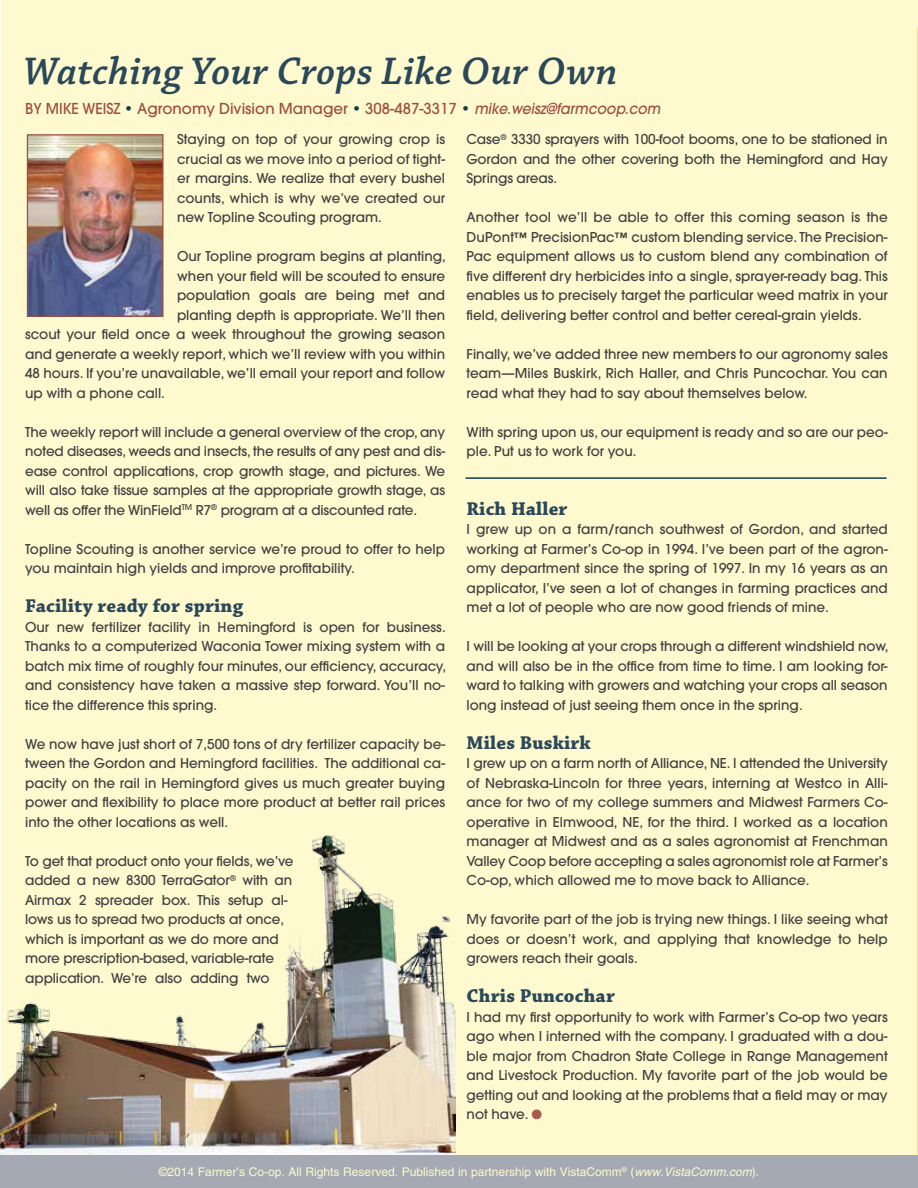
<style>
.page{position:relative;width:918px;height:1188px;background:#fff}
.page>*{position:absolute;margin:0;border:0;box-sizing:border-box;transform-origin:0 0}
.t1{font:italic 600 40.5px "Chaparral Pro";letter-spacing:.01em;color:#2a485a}
.t2{font:700 19.5px "Chaparral Pro";letter-spacing:.01em;color:#2a485a}
.t3{font:500 15px "Avant Garde";color:#9d4d41;scale:.95 1}
.t4{font:500 13.5px/19.5px "Avant Garde";color:#414042;text-align:justify}
.t5{font:12px "Helvetica";color:#fef9ce}
.s1{color:#0f3d4f}
.s2{font-style:italic}
.s3{color:#a55b4e}
</style>
<div class="page">
<div style="left:2px;top:0;width:916px;height:1188px;background:#fef9ce"></div>
<img style="left:0;top:816px;width:455px;height:339px">
<div style="left:0;top:1155px;width:918px;height:33px;background:#a5a9b3"></div>
<img style="left:29px;top:136px;width:133px;height:179px">
<div style="left:27px;top:134px;width:137px;height:183px;border:1px solid #9d4d41"></div>
<hr style="left:465px;top:477px;width:422px;height:2px;background:#0f3d4f">
<h1 class="t1" style="left:24px;top:48px;width:596px">Watching Your Crops Like Our Own</h1>
<p class="t3" style="left:25px;top:99px;width:670px">BY MIKE WEISZ <span class="s1">•</span> Agronomy Division Manager <span class="s1">•</span> 308-487-3317 <span class="s1">•</span> <span class="s2">mike.weisz@farmcoop.com</span></p>
<p class="t4" style="left:177px;top:130px;width:270px">Staying on top of your growing crop is crucial as we move into a period of tight&shy;er margins. We realize that every bushel counts, which is why we’ve created our new Topline Scouting program.</p>
<p class="t4" style="left:177px;top:247px;width:271px">Our Topline program begins at planting,</p>
<p class="t4" style="left:177px;top:266px;width:270px">when your field will be scouted to ensure</p>
<p class="t4" style="left:177px;top:285px;width:270px">population goals are being met and</p>
<p class="t4" style="left:177px;top:305px;width:270px">planting depth is appropriate. We’ll then</p>
<p class="t4" style="left:25px;top:324px;width:421px">scout your field once a week throughout the growing season</p>
<p class="t4" style="left:25px;top:344px;width:421px">and generate a weekly report, which we’ll review with you within</p>
<p class="t4" style="left:25px;top:363px;width:421px">48 hours. If you’re unavailable, we’ll email your report and follow</p>
<p class="t4" style="left:25px;top:383px;width:141px">up with a phone call.</p>
<p class="t4" style="left:25px;top:422px;width:422px">The weekly report will include a general overview of the crop, any noted diseases, weeds and insects, the results of any pest and dis&shy;ease control applications, crop growth stage, and pictures. We will also take tissue samples at the appropriate growth stage, as well as offer the WinField<sup>TM</sup> R7<sup>®</sup> program at a discounted rate.</p>
<p class="t4" style="left:25px;top:539px;width:421px">Topline Scouting is another service we’re proud to offer to help you maintain high yields and improve profitability.</p>
<h2 class="t2" style="left:25px;top:595px;width:220px">Facility ready for spring</h2>
<p class="t4" style="left:25px;top:617px;width:422px">Our new fertilizer facility in Hemingford is open for business.<br>Thanks to a computerized Waconia Tower mixing system with a batch mix time of roughly four minutes, our efficiency, accuracy, and consistency have taken a massive step forward. You’ll no&shy;tice the difference this spring.</p>
<p class="t4" style="left:25px;top:734px;width:421px">We now have just short of 7,500 tons of dry fertilizer capacity be&shy;tween the Gordon and Hemingford facilities. The additional ca&shy;pacity on the rail in Hemingford gives us much greater buying power and flexibility to place more product at better rail prices into the other locations as well.</p>
<p class="t4" style="left:25px;top:851px;width:270px;text-align:left">To get that product onto your fields, we’ve added a new 8300 TerraGator<sup>®</sup> with an Airmax 2 spreader box. This setup al&shy;lows us to spread two products at once, which is important as we do more and more prescription-based, variable-rate application. We’re also adding two</p>
<p class="t4" style="left:467px;top:130px;width:423px">Case<sup>®</sup> 3330 sprayers with 100-foot booms, one to be stationed in Gordon and the other covering both the Hemingford and Hay Springs areas.</p>
<p class="t4" style="left:467px;top:208px;width:423px">Another tool we’ll be able to offer this coming season is the DuPont™ PrecisionPac™ custom blending service. The Precision-Pac equipment allows us to custom blend any combination of five different dry herbicides into a single, sprayer-ready bag. This enables us to precisely target the particular weed matrix in your field, delivering better control and better cereal-grain yields.</p>
<p class="t4" style="left:467px;top:344px;width:423px">Finally, we’ve added three new members to our agronomy sales team—Miles Buskirk, Rich Haller, and Chris Puncochar. You can read what they had to say about themselves below.</p>
<p class="t4" style="left:467px;top:422px;width:423px">With spring upon us, our equipment is ready and so are our peo&shy;ple. Put us to work for you.</p>
<h2 class="t2" style="left:467px;top:497px;width:102px">Rich Haller</h2>
<p class="t4" style="left:467px;top:520px;width:423px">I grew up on a farm/ranch southwest of Gordon, and started working at Farmer’s Co-op in 1994. I’ve been part of the agron&shy;omy department since the spring of 1997. In my 16 years as an applicator, I’ve seen a lot of changes in farming practices and met a lot of people who are now good friends of mine.</p>
<p class="t4" style="left:467px;top:637px;width:424px">I will be looking at your crops through a different windshield now, and will also be in the office from time to time. I am looking for&shy;ward to talking with growers and watching your crops all season long instead of just seeing them once in the spring.</p>
<h2 class="t2" style="left:467px;top:731px;width:126px">Miles Buskirk</h2>
<p class="t4" style="left:467px;top:754px;width:423px">I grew up on a farm north of Alliance, NE. I attended the University of Nebraska-Lincoln for three years, interning at Westco in Alli&shy;ance for two of my college summers and Midwest Farmers Co&shy;operative in Elmwood, NE, for the third. I worked as a location manager at Midwest and as a sales agronomist at Frenchman Valley Coop before accepting a sales agronomist role at Farmer’s Co-op, which allowed me to move back to Alliance.</p>
<p class="t4" style="left:467px;top:909px;width:423px">My favorite part of the job is trying new things. I like seeing what does or doesn’t work, and applying that knowledge to help growers reach their goals.</p>
<h2 class="t2" style="left:467px;top:985px;width:150px">Chris Puncochar</h2>
<p class="t4" style="left:467px;top:1007px;width:423px">I had my first opportunity to work with Farmer’s Co-op two years ago when I interned with the company. I graduated with a dou&shy;ble major from Chadron State College in Range Management and Livestock Production. My favorite part of the job would be getting out and looking at the problems that a field may or may not have. <span class="s3">●</span></p>
<p class="t5" style="left:159px;top:1165px;width:602px">©2014 Farmer’s Co-op. All Rights Reserved. Published in partnership with VistaComm<sup>®</sup> (<span class="s2">www.VistaComm.com</span>).</p>
</div>
